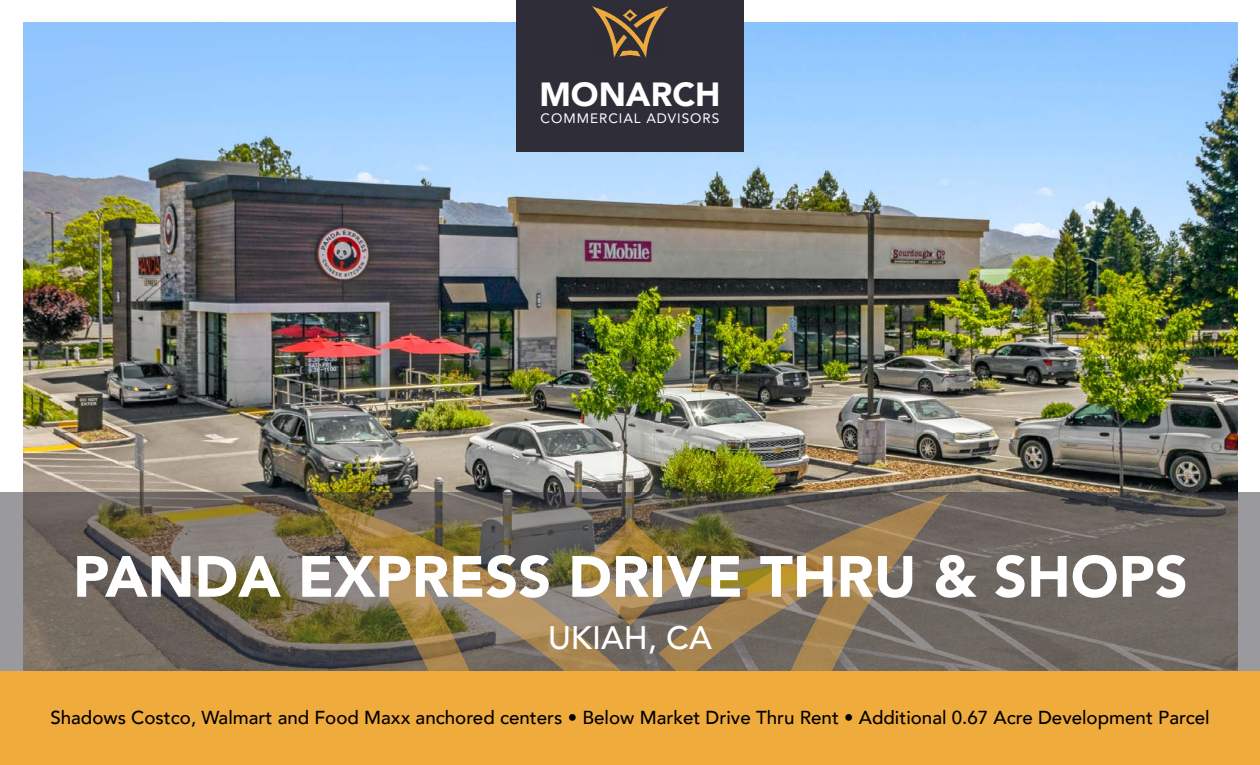
<style>
.page{position:relative;width:1260px;height:765px;background:#fff}
.page>*{position:absolute;margin:0;border:0;box-sizing:border-box;transform-origin:0 0}
.t1{font:900 57.5px "Avenir";color:#fff}
.t2{font:900 33.38px "Avenir";color:#fff}
.t3{font:500 32.5px "Avenir";color:#fff}
.t4{font:500 18.75px "Avenir";color:#000}
.t5{font:13.62px "Avenir";letter-spacing:.07em;color:#fff}
</style>
<div class="page">
<img style="left:23px;top:22px;width:1215px;height:470px">
<div style="left:516px;top:0;width:228px;height:151px;background:#2f2e38"></div>
<img style="left:593px;top:7px;width:74px;height:51px">
<svg style="left:0;top:492px;width:1260px;height:180px;background:#706960"></svg>
<img style="left:312px;top:494px;width:636px;height:178px">
<div style="left:0;top:672px;width:1260px;height:93px;background:#f0ab3d"></div>
<h2 class="t2" style="left:539px;top:66px;width:183px">MONARCH</h2>
<p class="t5" style="left:541px;top:108px;width:180px">COMMERCIAL ADVISORS</p>
<h1 class="t1" style="left:73px;top:527px;width:1116px">PANDA EXPRESS DRIVE THRU &amp; SHOPS</h1>
<h3 class="t3" style="left:548px;top:610px;width:165px">UKIAH, CA</h3>
<p class="t4" style="left:50px;top:702px;width:1161px">Shadows Costco, Walmart and Food Maxx anchored centers • Below Market Drive Thru Rent • Additional 0.67 Acre Development Parcel</p>
</div>
